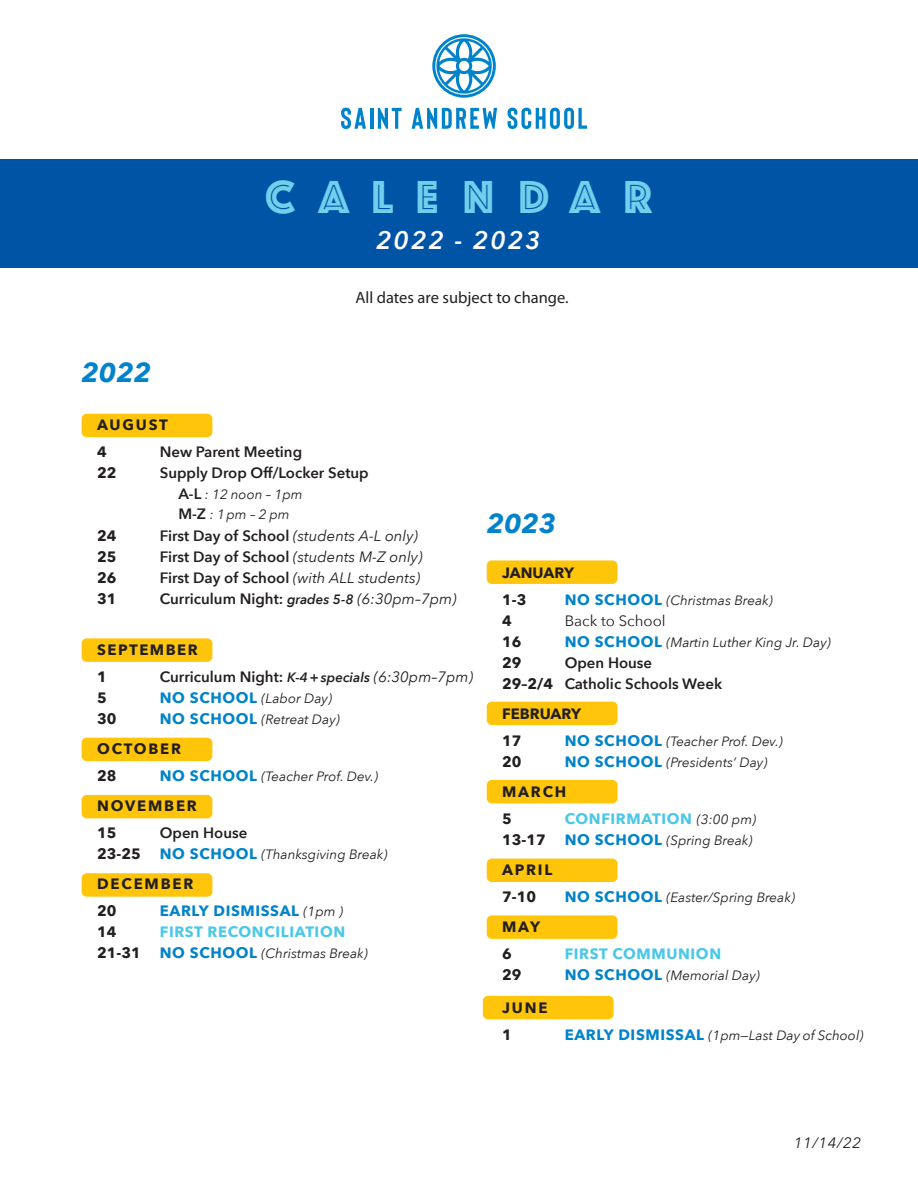
<style>
.page{position:relative;width:918px;height:1188px;background:#fff}
.page>*{position:absolute;margin:0;border:0;box-sizing:border-box;transform-origin:0 0}
.t1{font:48px "Phosphate Inline";letter-spacing:.5em;color:#71cfeb}
.t2{font:italic 700 27px "Avenir Next";color:#0083ca}
.t3{font:italic 600 25.35px "Avenir Next";letter-spacing:.08em;color:#fff}
.t4{font:16.5px "Myriad Pro";color:#231f20}
.t5{font:600 15px/21px "Avenir Next";color:#231f20;text-align:center}
.t6{font:italic 15px "Avenir Next";color:#231f20}
.t7{font:700 15px/27px "Avenir Next";letter-spacing:.1em;color:#231f20}
.t8{font:700 15px "Avenir Next";letter-spacing:.04em;color:#4ac7e9}
.t9{font:700 15px/27px "Avenir Next";letter-spacing:.12em;color:#231f20}
.t10{font:700 15px "Avenir Next";letter-spacing:.04em;color:#0083ca}
.t11{font:15px "Avenir Next";color:#231f20}
.t12{font:700 15px/27px "Avenir Next";letter-spacing:-.005em;color:#231f20}
.t13{font:700 15px/27px "Avenir Next";color:#231f20}
.t14{font:italic 13.5px/19.5px "Avenir Next";color:#231f20}
.s1{font-weight:600;font-style:normal;font-size:15px}
.s2{font-weight:600;font-style:normal}
.s3{font-style:italic;font-size:13.5px}
.s4{font-weight:400;font-style:italic}
.s5{font-weight:700;font-style:normal;font-size:15px;color:#0083ca}
.s6{font-weight:400;font-style:italic;font-size:13.5px;color:#231f20}
.s7{font-weight:700}
</style>
<div class="page">
<div style="left:0;top:159px;width:918px;height:108px;background:#0054a6"></div>
<div style="left:82px;top:414px;width:130px;height:23px;background:#ffc50b;border-radius:5px"></div>
<div style="left:82px;top:638px;width:130px;height:24px;background:#ffc50b;border-radius:5px"></div>
<div style="left:82px;top:738px;width:130px;height:23px;background:#ffc50b;border-radius:5px"></div>
<div style="left:82px;top:795px;width:130px;height:23px;background:#ffc50b;border-radius:5px"></div>
<div style="left:82px;top:873px;width:130px;height:24px;background:#ffc50b;border-radius:5px"></div>
<div style="left:487px;top:560px;width:131px;height:24px;background:#ffc50b;border-radius:5px"></div>
<div style="left:487px;top:780px;width:131px;height:23px;background:#ffc50b;border-radius:5px"></div>
<div style="left:487px;top:859px;width:131px;height:23px;background:#ffc50b;border-radius:5px"></div>
<div style="left:483px;top:996px;width:131px;height:23px;background:#ffc50b;border-radius:5px"></div>
<div style="left:487px;top:915px;width:131px;height:24px;background:#ffc50b;border-radius:5px"></div>
<div style="left:487px;top:702px;width:131px;height:23px;background:#ffc50b;border-radius:5px"></div>
<svg style="left:341px;top:108px;width:25px;height:21px"></svg>
<hr style="left:370px;top:108px;width:3px;height:21px;background:#0083ca">
<svg style="left:378px;top:108px;width:24px;height:21px"></svg>
<svg style="left:412px;top:108px;width:85px;height:21px"></svg>
<svg style="left:508px;top:108px;width:79px;height:21px"></svg>
<svg style="left:432px;top:34px;width:64px;height:64px"></svg>
<h1 class="t1" style="left:265px;top:163px;width:388px">CALENDAR</h1>
<h3 class="t3" style="left:376px;top:219px;width:166px">2022 - 2023</h3>
<h2 class="t2" style="left:82px;top:350px;width:71px">2022</h2>
<p class="t7" style="left:97px;top:411px;width:72px">AUGUST<br>4</p>
<p class="t5" style="left:160px;top:441px;width:144px">New Parent Meeting</p>
<p class="t4" style="left:355px;top:287px;width:215px">All dates are subject to change.</p>
<p class="t7" style="left:97px;top:459px;width:21px">22</p>
<p class="t5" style="left:160px;top:462px;width:210px">Supply Drop Off/Locker Setup</p>
<p class="t14" style="left:178px;top:484px;width:126px"><span class="s1">A-L</span> : 12 noon – 1pm<br><span class="s1">M-Z</span> : 1pm – 2 pm</p>
<p class="t7" style="left:97px;top:522px;width:21px">24</p>
<p class="t6" style="left:160px;top:523px;width:260px"><span class="s2">First Day of School</span> (students A-L only)</p>
<p class="t7" style="left:97px;top:543px;width:21px">25</p>
<p class="t6" style="left:160px;top:544px;width:264px"><span class="s2">First Day of School</span> (students M-Z only)</p>
<p class="t7" style="left:97px;top:564px;width:21px">26</p>
<p class="t6" style="left:160px;top:565px;width:262px"><span class="s2">First Day of School</span> (with ALL students)</p>
<p class="t7" style="left:97px;top:585px;width:21px">31</p>
<p class="t5" style="left:160px;top:588px;width:298px">Curriculum Night: <span class="s3">grades 5-8</span> <span class="s4">(6:30pm–7pm)</span></p>
<p class="t7" style="left:97px;top:636px;width:102px">SEPTEMBER<br>1</p>
<p class="t5" style="left:160px;top:666px;width:315px">Curriculum Night: <span class="s3">K-4+specials</span> <span class="s4">(6:30pm–7pm)</span></p>
<p class="t7" style="left:97px;top:684px;width:11px">5</p>
<p class="t14" style="left:160px;top:688px;width:174px"><span class="s5">NO SCHOOL</span> (Labor Day)</p>
<p class="t7" style="left:97px;top:705px;width:21px">30</p>
<p class="t14" style="left:160px;top:709px;width:182px"><span class="s5">NO SCHOOL</span> (Retreat Day)</p>
<p class="t9" style="left:97px;top:735px;width:85px">OCTOBER<br>28</p>
<p class="t14" style="left:160px;top:766px;width:220px"><span class="s5">NO SCHOOL</span> (Teacher Prof. Dev.)</p>
<p class="t9" style="left:97px;top:792px;width:101px">NOVEMBER<br>15</p>
<p class="t5" style="left:160px;top:822px;width:89px">Open House</p>
<p class="t7" style="left:97px;top:840px;width:45px">23-25</p>
<p class="t14" style="left:160px;top:844px;width:229px"><span class="s5">NO SCHOOL</span> (Thanksgiving Break)</p>
<p class="t9" style="left:97px;top:870px;width:98px">DECEMBER<br>20</p>
<p class="t10" style="left:160px;top:898px;width:185px">EARLY DISMISSAL <span class="s6">(1pm )</span></p>
<p class="t7" style="left:97px;top:918px;width:21px">14</p>
<p class="t8" style="left:160px;top:919px;width:187px">FIRST RECONCILIATION</p>
<p class="t7" style="left:97px;top:939px;width:45px">21-31</p>
<p class="t14" style="left:160px;top:943px;width:210px"><span class="s5">NO SCHOOL</span> (Christmas Break)</p>
<h2 class="t2" style="left:487px;top:501px;width:71px">2023</h2>
<p class="t12" style="left:502px;top:559px;width:74px">JANUARY<br>1-3</p>
<p class="t14" style="left:565px;top:590px;width:210px"><span class="s5">NO SCHOOL</span> (Christmas Break)</p>
<p class="t7" style="left:502px;top:607px;width:11px">4</p>
<p class="t11" style="left:565px;top:608px;width:102px">Back to School</p>
<p class="t7" style="left:502px;top:628px;width:21px">16</p>
<p class="t14" style="left:565px;top:632px;width:268px"><span class="s5">NO SCHOOL</span> (Martin Luther King Jr. Day)</p>
<p class="t7" style="left:502px;top:649px;width:21px">29</p>
<p class="t5" style="left:502px;top:651px;width:222px">Open House<br><span class="s7">29–2/4</span> Catholic Schools Week</p>
<p class="t13" style="left:502px;top:700px;width:81px">FEBRUARY<br>17</p>
<p class="t14" style="left:565px;top:731px;width:220px"><span class="s5">NO SCHOOL</span> (Teacher Prof. Dev.)</p>
<p class="t7" style="left:502px;top:748px;width:21px">20</p>
<p class="t14" style="left:565px;top:752px;width:204px"><span class="s5">NO SCHOOL</span> (Presidents’ Day)</p>
<p class="t7" style="left:502px;top:778px;width:66px">MARCH<br>5</p>
<p class="t8" style="left:565px;top:805px;width:193px">CONFIRMATION <span class="s6">(3:00 pm)</span></p>
<p class="t7" style="left:502px;top:826px;width:45px">13-17</p>
<p class="t14" style="left:565px;top:830px;width:189px"><span class="s5">NO SCHOOL</span> (Spring Break)</p>
<p class="t7" style="left:502px;top:856px;width:52px">APRIL<br>7-10</p>
<p class="t14" style="left:565px;top:887px;width:232px"><span class="s5">NO SCHOOL</span> (Easter/Spring Break)</p>
<p class="t7" style="left:502px;top:913px;width:39px">MAY<br>6</p>
<p class="t8" style="left:565px;top:940px;width:158px">FIRST COMMUNION</p>
<p class="t7" style="left:502px;top:961px;width:21px">29</p>
<p class="t14" style="left:565px;top:965px;width:197px"><span class="s5">NO SCHOOL</span> (Memorial Day)</p>
<p class="t7" style="left:502px;top:994px;width:47px">JUNE<br>1</p>
<p class="t14" style="left:565px;top:1025px;width:300px"><span class="s5">EARLY DISMISSAL</span> (1pm—Last Day of School)</p>
<p class="t6" style="left:794px;top:1130px;width:69px">11/14/22</p>
</div>
